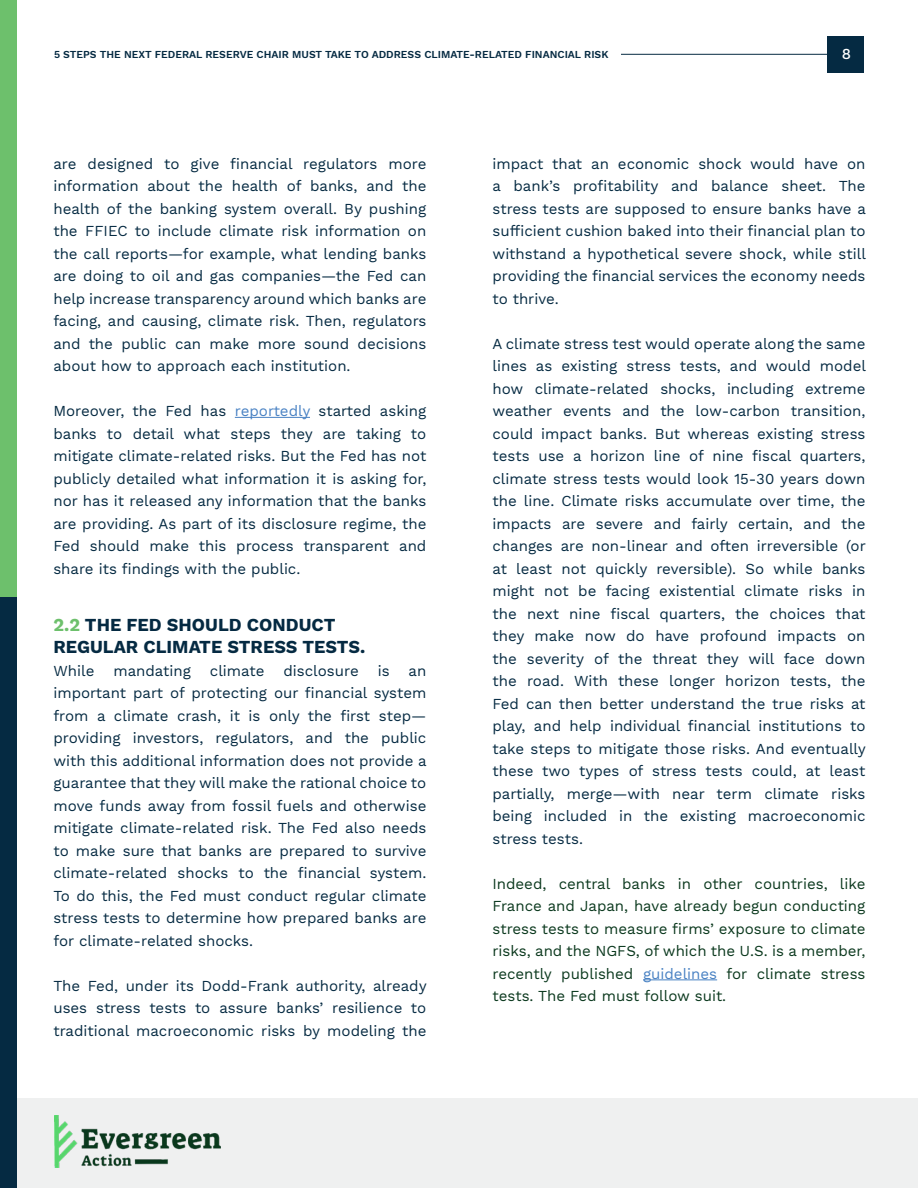
<style>
.page{position:relative;width:918px;height:1188px;background:#fff}
.page>*{position:absolute;margin:0;border:0;box-sizing:border-box;transform-origin:0 0}
.t1{font:700 18px/22.5px "Work Sans";color:#052a42}
.t2{font:15px/22.5px "Work Sans";color:#052a42;text-align:justify}
.t3{font:15px/22.5px "Work Sans";color:#0a381d;text-align:justify}
.t4{font:500 15px "Work Sans";color:#fff}
.t5{font:600 10.5px "Work Sans";color:#052a42}
.s1{color:#4881c3}
.s2{color:#6dc06c}
</style>
<div class="page">
<hr style="left:621px;top:54px;width:236px;height:1px;background:#052a42">
<div style="left:828px;top:36px;width:36px;height:36px;background:#052a42"></div>
<hr style="left:643px;top:979px;width:74px;height:1px;background:#4881c3">
<hr style="left:235px;top:417px;width:75px;height:1px;background:#4881c3">
<div style="left:0;top:1098px;width:918px;height:90px;background:#eff0f0"></div>
<div style="left:0;top:593px;width:16px;height:595px;background:#052a42"></div>
<div style="left:0;top:0;width:16px;height:597px;background:#6dc06c"></div>
<img style="left:54px;top:1115px;width:167px;height:52px">
<p class="t5" style="left:54px;top:48px;width:556px">5 STEPS THE NEXT FEDERAL RESERVE CHAIR MUST TAKE TO ADDRESS CLIMATE-RELATED FINANCIAL RISK</p>
<p class="t4" style="left:842px;top:45px;width:11px">8</p>
<p class="t2" style="left:53px;top:153px;width:375px">are designed to give financial regulators more information about the health of banks, and the health of the banking system overall. By pushing the FFIEC to include climate risk information on the call reports—for example, what lending banks are doing to oil and gas companies—the Fed can help increase transparency around which banks are facing, and causing, climate risk. Then, regulators and the public can make more sound decisions about how to approach each institution.</p>
<p class="t2" style="left:53px;top:401px;width:375px">Moreover, the Fed has <span class="s1">reportedly</span> started asking banks to detail what steps they are taking to mitigate climate-related risks. But the Fed has not publicly detailed what information it is asking for, nor has it released any information that the banks are providing. As part of its disclosure regime, the Fed should make this process transparent and share its findings with the public.</p>
<p class="t1" style="left:53px;top:614px;width:313px"><span class="s2">2.2</span> THE FED SHOULD CONDUCT<br>REGULAR CLIMATE STRESS TESTS.</p>
<p class="t2" style="left:53px;top:660px;width:42px">While</p>
<p class="t2" style="left:113px;top:660px;width:79px">mandating</p>
<p class="t2" style="left:210px;top:660px;width:56px">climate</p>
<p class="t2" style="left:283px;top:660px;width:77px">disclosure</p>
<p class="t2" style="left:378px;top:660px;width:13px">is</p>
<p class="t2" style="left:53px;top:660px;width:375px;text-indent:355px">an important part of protecting our financial system from a climate crash, it is only the first step— providing investors, regulators, and the public with this additional information does not provide a guarantee that they will make the rational choice to move funds away from fossil fuels and otherwise mitigate climate-related risk. The Fed also needs to make sure that banks are prepared to survive climate-related shocks to the financial system.<br>To do this, the Fed must conduct regular climate stress tests to determine how prepared banks are for climate-related shocks.</p>
<p class="t2" style="left:53px;top:975px;width:375px">The Fed, under its Dodd-Frank authority, already uses stress tests to assure banks’ resilience to traditional macroeconomic risks by modeling the</p>
<p class="t2" style="left:492px;top:153px;width:375px">impact that an economic shock would have on a bank’s profitability and balance sheet. The stress tests are supposed to ensure banks have a sufficient cushion baked into their financial plan to withstand a hypothetical severe shock, while still providing the financial services the economy needs to thrive.</p>
<p class="t2" style="left:492px;top:333px;width:375px">A climate stress test would operate along the same lines as existing stress tests, and would model how climate-related shocks, including extreme weather events and the low-carbon transition, could impact banks. But whereas existing stress tests use a horizon line of nine fiscal quarters, climate stress tests would look 15-30 years down the line. Climate risks accumulate over time, the impacts are severe and fairly certain, and the changes are non-linear and often irreversible (or at least not quickly reversible). So while banks might not be facing existential climate risks in the next nine fiscal quarters, the choices that they make now do have profound impacts on the severity of the threat they will face down the road. With these longer horizon tests, the Fed can then better understand the true risks at play, and help individual financial institutions to take steps to mitigate those risks. And eventually these two types of stress tests could, at least partially, merge—with near term climate risks being included in the existing macroeconomic stress tests.</p>
<p class="t3" style="left:492px;top:873px;width:375px">Indeed, central banks in other countries, like France and Japan, have already begun conducting stress tests to measure firms’ exposure to climate risks, and the NGFS, of which the U.S. is a member, recently published <span class="s1">guidelines</span> for climate stress tests. The Fed must follow suit.</p>
</div>
